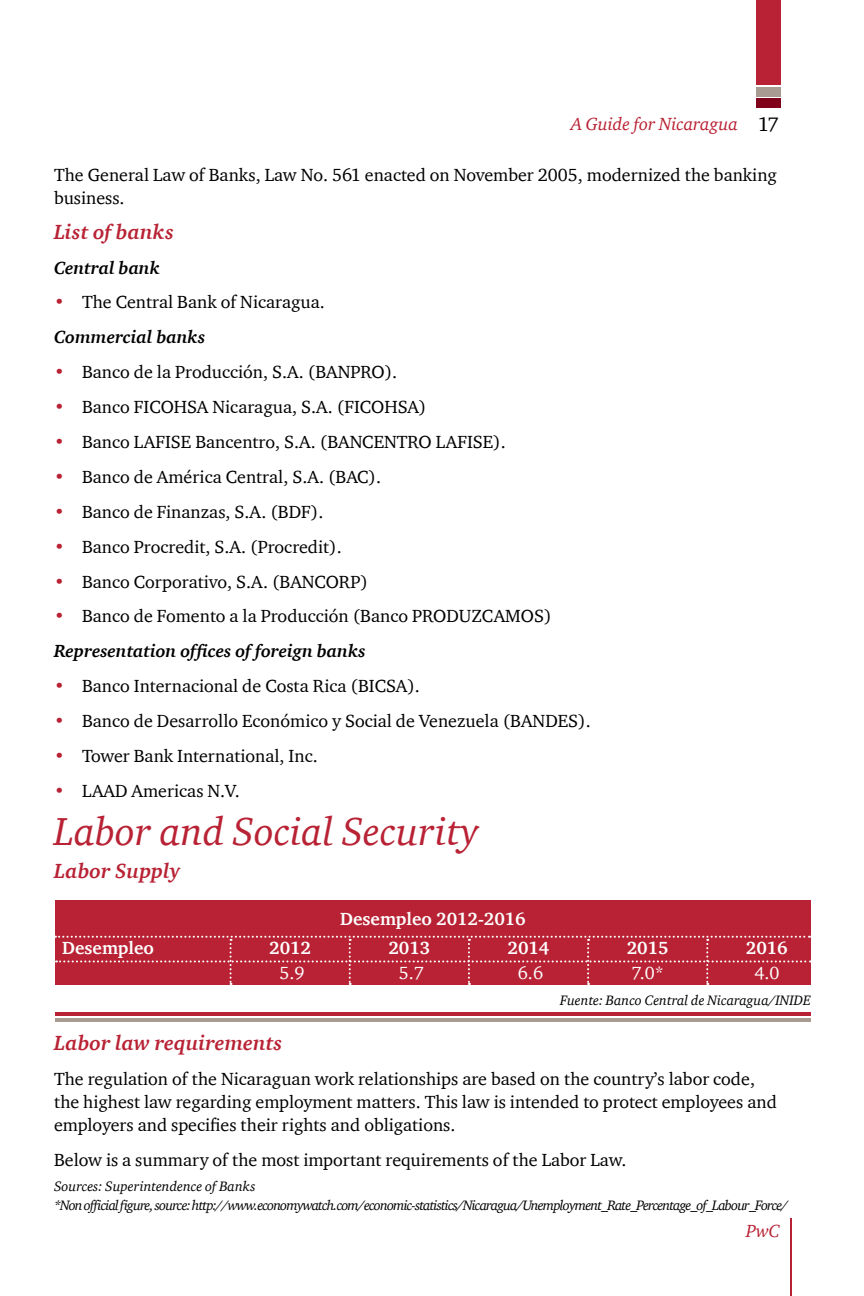
<style>
.page{position:relative;width:864px;height:1296px;background:#fff}
.page>*{position:absolute;margin:0;border:0;box-sizing:border-box;transform-origin:0 0}
.t1{font:italic 40px "ITC Charter Com";color:#b82234}
.t2{font:italic 700 21px "ITC Charter Com";letter-spacing:.005em;color:#b82234}
.t3{font:20px "ITC Charter Com";color:#000}
.t4{font:18px/23px "ITC Charter Com";color:#000}
.t5{font:700 18px "ITC Charter Com";color:#fff}
.t6{font:italic 18px "ITC Charter Com";color:#b82234}
.t7{font:18px "ITC Charter Com";color:#fff}
.t8{font:italic 700 18px "ITC Charter Com";color:#000}
.t9{font:italic 14px/19px "ITC Charter Com";letter-spacing:-.06em;color:#000}
.t10{font:italic 14px "ITC Charter Com";color:#000}
.s1{color:#b82234}
.s2{font-weight:700;font-style:italic}
</style>
<div class="page">
<hr style="left:791px;top:1219px;width:1px;height:77px;background:#b82234">
<div style="left:756px;top:0;width:24px;height:84px;background:#b82234"></div>
<div style="left:756px;top:99px;width:24px;height:9px;background:#80021a"></div>
<div style="left:756px;top:87px;width:24px;height:9px;background:#a89b91"></div>
<div style="left:55px;top:900px;width:756px;height:85px;background:#b82234"></div>
<svg style="left:55px;top:936px;width:756px;height:49px"></svg>
<hr style="left:55px;top:1012px;width:756px;height:4px;background:#b82234">
<hr style="left:55px;top:1018px;width:756px;height:4px;background:#a89b91">
<p class="t6" style="left:571px;top:113px;width:168px">A Guide for Nicaragua</p>
<p class="t4" style="left:54px;top:163px;width:724px">The General Law of Banks, Law No. 561 enacted on November 2005, modernized the banking business.</p>
<p class="t2" style="left:54px;top:219px;width:121px">List of banks</p>
<p class="t8" style="left:54px;top:256px;width:107px">Central bank</p>
<p class="t4" style="left:54px;top:285px;width:272px;line-height:34.8px"><span class="s1">•</span> The Central Bank of Nicaragua.<br><span class="s2">Commercial banks</span></p>
<p class="t4" style="left:54px;top:360px;width:345px"><span class="s1">•</span> Banco de la Producción, S.A. (BANPRO).</p>
<p class="t4" style="left:54px;top:395px;width:374px"><span class="s1">•</span> Banco FICOHSA Nicaragua, S.A. (FICOHSA)</p>
<p class="t4" style="left:54px;top:430px;width:453px"><span class="s1">•</span> Banco LAFISE Bancentro, S.A. (BANCENTRO LAFISE).</p>
<p class="t4" style="left:54px;top:465px;width:329px"><span class="s1">•</span> Banco de América Central, S.A. (BAC).</p>
<p class="t4" style="left:54px;top:500px;width:271px"><span class="s1">•</span> Banco de Finanzas, S.A. (BDF).</p>
<p class="t4" style="left:54px;top:535px;width:289px"><span class="s1">•</span> Banco Procredit, S.A. (Procredit).</p>
<p class="t4" style="left:54px;top:570px;width:316px"><span class="s1">•</span> Banco Corporativo, S.A. (BANCORP)</p>
<p class="t4" style="left:54px;top:599px;width:499px;line-height:34.8px"><span class="s1">•</span> Banco de Fomento a la Producción (Banco PRODUZCAMOS)<br><span class="s2">Representation offices of foreign banks</span></p>
<p class="t4" style="left:54px;top:674px;width:367px"><span class="s1">•</span> Banco Internacional de Costa Rica (BICSA).</p>
<p class="t4" style="left:54px;top:709px;width:538px"><span class="s1">•</span> Banco de Desarrollo Económico y Social de Venezuela (BANDES).</p>
<p class="t4" style="left:54px;top:744px;width:265px"><span class="s1">•</span> Tower Bank International, Inc.</p>
<p class="t4" style="left:54px;top:779px;width:187px"><span class="s1">•</span> LAAD Americas N.V.</p>
<h1 class="t1" style="left:54px;top:807px;width:427px">Labor and Social Security</h1>
<p class="t2" style="left:54px;top:858px;width:128px">Labor Supply</p>
<p class="t3" style="left:758px;top:112px;width:22px">17</p>
<p class="t5" style="left:62px;top:937px;width:93px">Desempleo</p>
<p class="t5" style="left:269px;top:937px;width:43px">2012</p>
<p class="t7" style="left:280px;top:962px;width:27px">5.9</p>
<p class="t5" style="left:340px;top:908px;width:187px">Desempleo 2012-2016</p>
<p class="t5" style="left:388px;top:937px;width:43px">2013</p>
<p class="t7" style="left:399px;top:962px;width:27px">5.7</p>
<p class="t5" style="left:508px;top:937px;width:43px">2014</p>
<p class="t7" style="left:518px;top:962px;width:27px">6.6</p>
<p class="t5" style="left:627px;top:937px;width:43px">2015</p>
<p class="t7" style="left:632px;top:962px;width:34px">7.0*</p>
<p class="t5" style="left:746px;top:937px;width:43px">2016</p>
<p class="t7" style="left:754px;top:962px;width:27px">4.0</p>
<p class="t10" style="left:560px;top:992px;width:252px">Fuente: Banco Central de Nicaragua/INIDE</p>
<p class="t2" style="left:54px;top:1030px;width:230px">Labor law requirements</p>
<p class="t4" style="left:54px;top:1067px;width:724px">The regulation of the Nicaraguan work relationships are based on the country’s labor code, the highest law regarding employment matters. This law is intended to protect employees and employers and specifies their rights and obligations.</p>
<p class="t4" style="left:54px;top:1148px;width:574px">Below is a summary of the most important requirements of the Labor Law.</p>
<p class="t9" style="left:54px;top:1176px;width:736px">Sources: Superintendence of Banks<br>*Non official figure, source: http://www.economywatch.com/economic-statistics/Nicaragua/Unemployment_Rate_Percentage_of_Labour_Force/</p>
<p class="t6" style="left:746px;top:1220px;width:35px">PwC</p>
</div>
